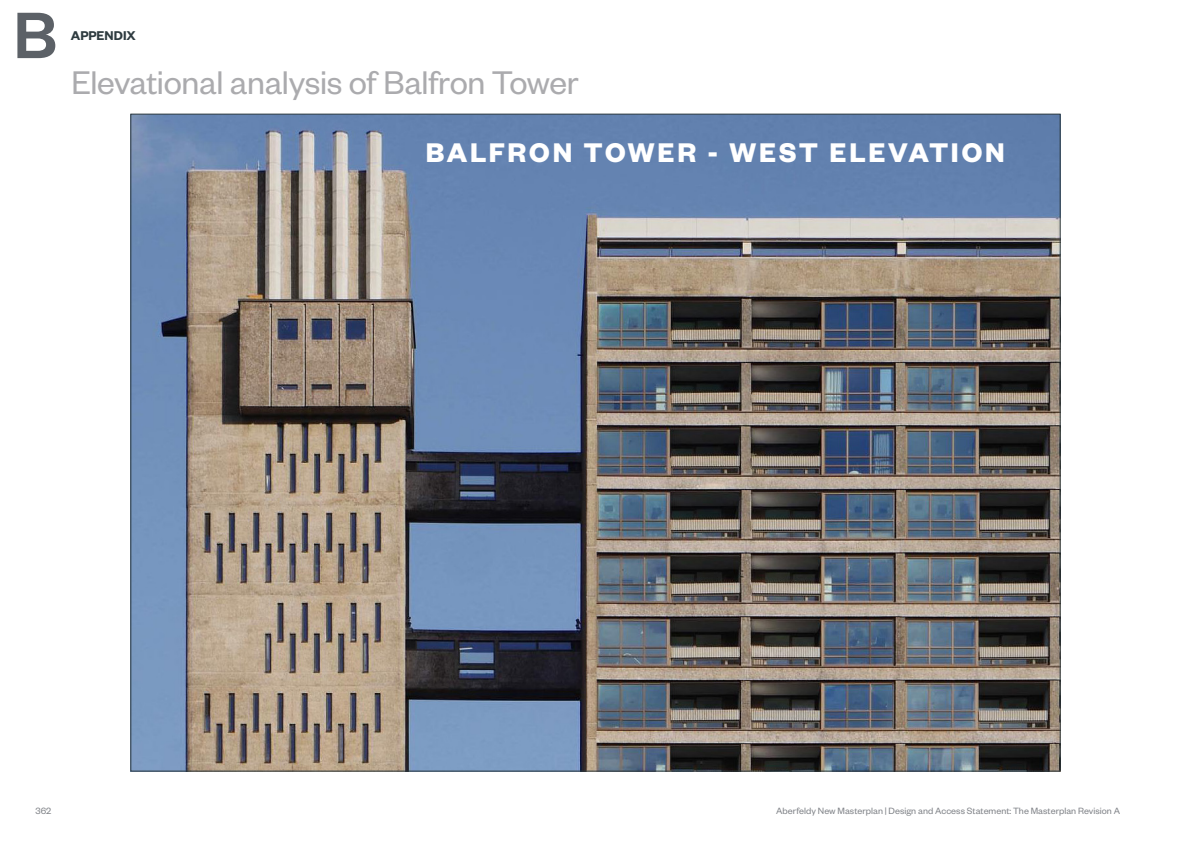
<style>
.page{position:relative;width:1191px;height:842px;background:#fff}
.page>*{position:absolute;margin:0;border:0;box-sizing:border-box;transform-origin:0 0}
.t1{font:500 72px "Founders Grotesk";color:#5c6167}
.Page_Title_continuat{font:36px "Founders Grotesk";letter-spacing:-.01em;color:#ababae}
.t2{font:700 29.7px "Founders Grotesk";letter-spacing:.09em;color:#fff}
.t3{font:600 14px "Founders Grotesk";letter-spacing:-.005em;color:#2e3b40}
.t4{font:10px "Founders Grotesk";letter-spacing:.005em;color:#808388}
</style>
<div class="page">
<img style="left:132px;top:116px;width:926px;height:654px">
<h1 class="t1" style="left:13px;top:-10px;width:45px">B</h1>
<h3 class="t3" style="left:71px;top:27px;width:66px">APPENDIX</h3>
<p class="Page_Title_continuat" style="left:72px;top:60px;width:508px">Elevational analysis of Balfron Tower</p>
<p class="t2" style="left:426px;top:133px;width:580px">BALFRON TOWER - WEST ELEVATION</p>
<p class="t4" style="left:35px;top:805px;width:17px">362</p>
<p class="t4" style="left:776px;top:805px;width:345px">Aberfeldy New Masterplan | Design and Access Statement: The Masterplan Revision A</p>
</div>
